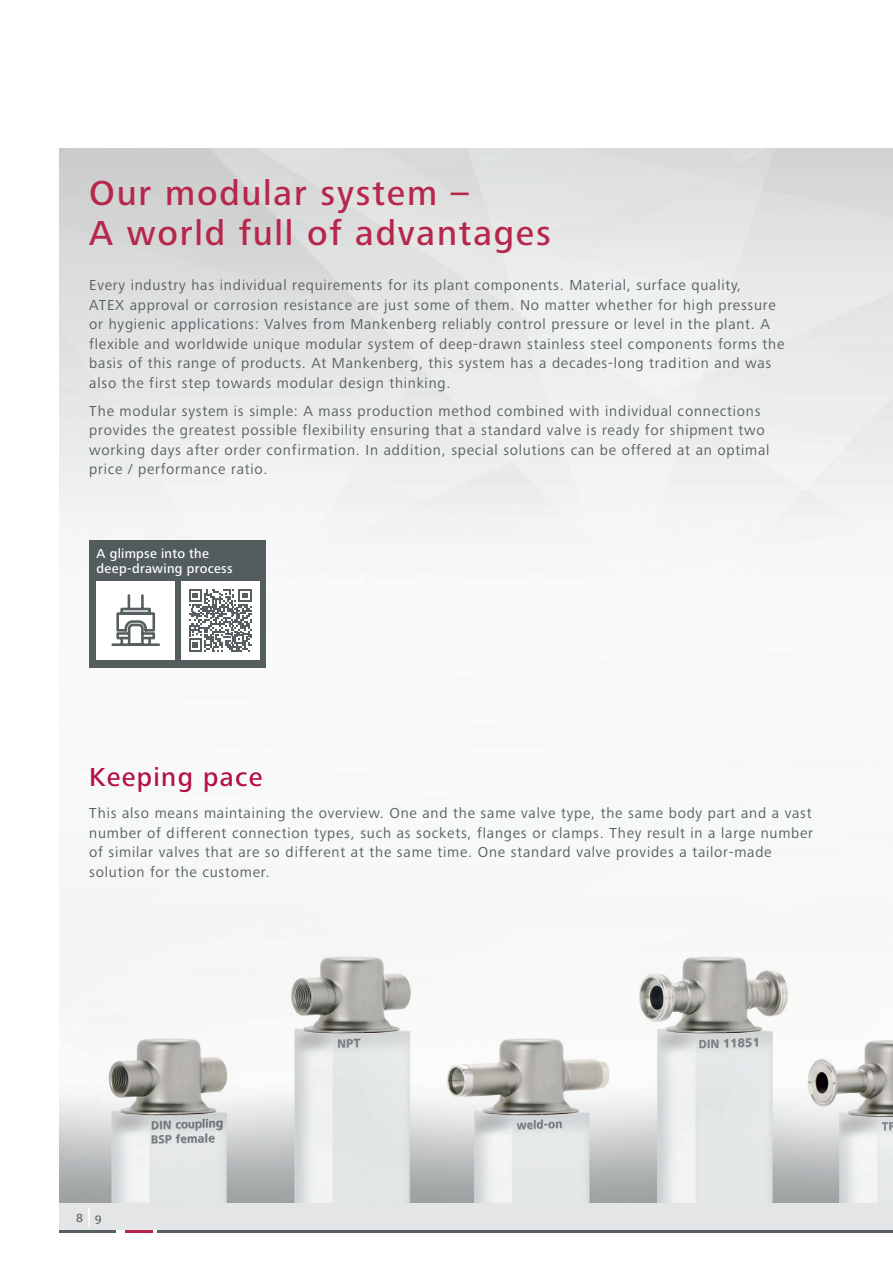
<style>
.page{position:relative;width:893px;height:1263px;background:#fff}
.page>*{position:absolute;margin:0;border:0;box-sizing:border-box;transform-origin:0 0}
.t1{font:500 36px/40.5px "Frutiger Next Pro";letter-spacing:.05em;color:#b6274b}
.t2{font:500 27px "Frutiger Next Pro";letter-spacing:.05em;color:#b41044}
.t3{font:15px/19.5px "Frutiger Next Pro";letter-spacing:.05em;color:#576061}
.t4{font:500 13.5px/15px "Frutiger Next Pro";letter-spacing:.02em;color:#fff}
.t5{font:500 12px "Frutiger Next Pro";color:#576061}
</style>
<div class="page">
<img style="left:60px;top:149px;width:833px;height:1054px">
<div style="left:60px;top:1203px;width:833px;height:30px;background:#e4e5e7"></div>
<hr style="left:60px;top:1230px;width:57px;height:3px;background:#576061">
<hr style="left:125px;top:1230px;width:28px;height:3px;background:#b6274b">
<svg style="left:117px;top:1230px;width:8px;height:3px"></svg>
<svg style="left:153px;top:1230px;width:4px;height:3px"></svg>
<hr style="left:157px;top:1230px;width:736px;height:3px;background:#576061">
<hr style="left:88px;top:1207px;width:2px;height:20px;background:#fff">
<div style="left:89px;top:540px;width:177px;height:127px;background:#576061"></div>
<div style="left:96px;top:581px;width:78px;height:78px;background:#fff"></div>
<div style="left:181px;top:581px;width:78px;height:78px;background:#fff"></div>
<svg style="left:189px;top:589px;width:63px;height:63px"></svg>
<svg style="left:111px;top:594px;width:49px;height:52px"></svg>
<h1 class="t1" style="left:89px;top:172px;width:463px">Our modular system –<br>A world full of advantages</h1>
<p class="t3" style="left:89px;top:275px;width:697px">Every industry has individual requirements for its plant components. Material, surface quality,<br>ATEX approval or corrosion resistance are just some of them. No matter whether for high pressure or hygienic applications: Valves from Mankenberg reliably control pressure or level in the plant. A flexible and worldwide unique modular system of deep-drawn stainless steel components forms the basis of this range of products. At Mankenberg, this system has a decades-long tradition and was also the first step towards modular design thinking.</p>
<p class="t3" style="left:89px;top:401px;width:682px">The modular system is simple: A mass production method combined with individual connections provides the greatest possible flexibility ensuring that a standard valve is ready for shipment two working days after order confirmation. In addition, special solutions can be offered at an optimal price / performance ratio.</p>
<p class="t4" style="left:97px;top:546px;width:138px">A glimpse into the deep-drawing process</p>
<h2 class="t2" style="left:89px;top:761px;width:175px">Keeping pace</h2>
<p class="t3" style="left:89px;top:803px;width:725px">This also means maintaining the overview. One and the same valve type, the same body part and a vast number of different connection types, such as sockets, flanges or clamps. They result in a large number of similar valves that are so different at the same time. One standard valve provides a tailor-made solution for the customer.</p>
<p class="t5" style="left:76px;top:1211px;width:27px">8 9</p>
</div>
